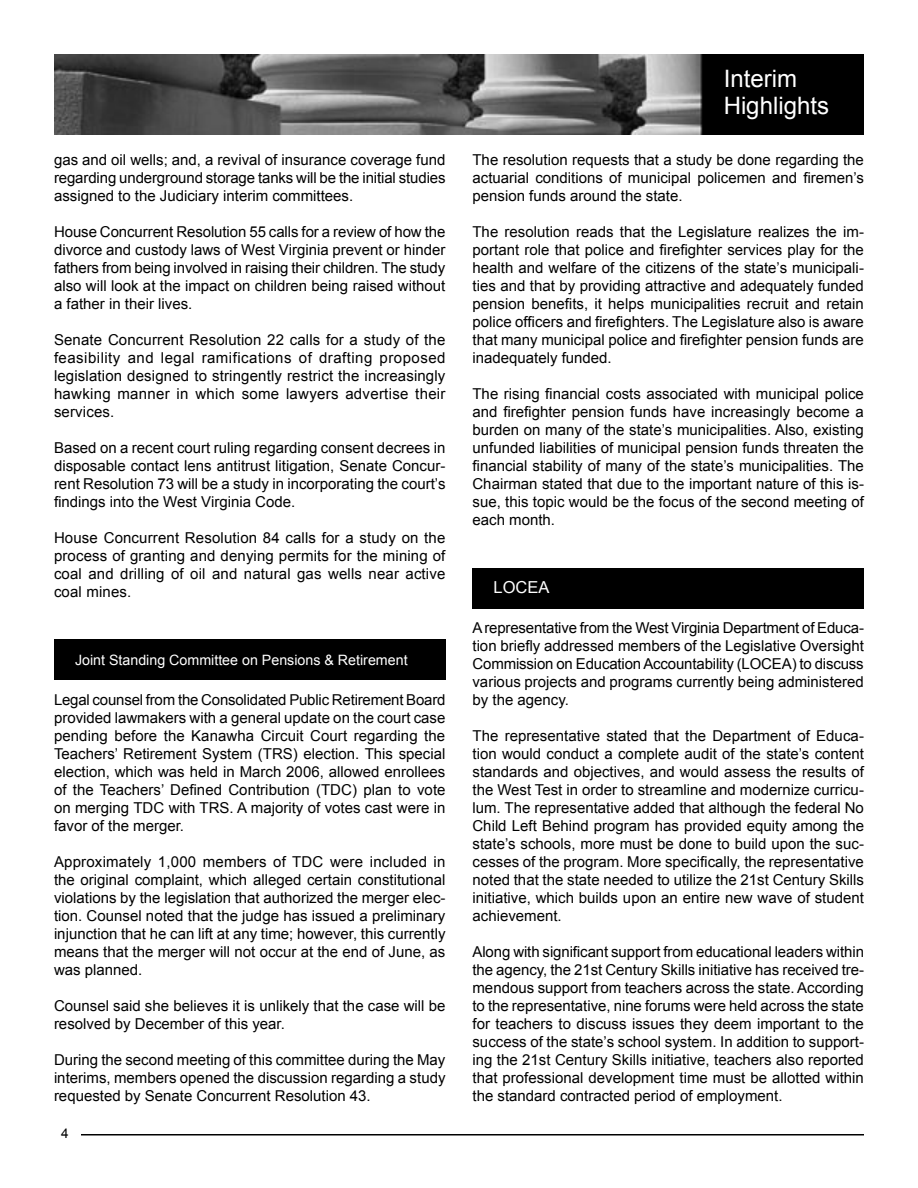
<style>
.page{position:relative;width:918px;height:1188px;background:#fff}
.page>*{position:absolute;margin:0;border:0;box-sizing:border-box;transform-origin:0 0}
.t1{font:24px/27px "Arial";color:#fff}
.t2{font:16.5px "Arial";color:#fff}
.t3{font:15px/18px "Arial";color:#000;text-align:justify}
.t4{font:14.25px "Arial";color:#fff}
.t5{font:13.5px "Arial";color:#000}
</style>
<div class="page">
<hr style="left:81px;top:1134px;width:783px;height:2px;background:#000">
<img style="left:54px;top:54px;width:810px;height:81px">
<div style="left:54px;top:639px;width:392px;height:40px;background:#000"></div>
<div style="left:472px;top:568px;width:392px;height:41px;background:#000"></div>
<p class="t3" style="left:54px;top:151px;width:393px">gas and oil wells; and, a revival of insurance coverage fund regarding underground storage tanks will be the initial studies assigned to the Judiciary interim committees.</p>
<p class="t3" style="left:54px;top:223px;width:393px">House Concurrent Resolution 55 calls for a review of how the divorce and custody laws of West Virginia prevent or hinder fathers from being involved in raising their children. The study also will look at the impact on children being raised without a father in their lives.</p>
<p class="t3" style="left:54px;top:331px;width:393px">Senate Concurrent Resolution 22 calls for a study of the feasibility and legal ramifications of drafting proposed legislation designed to stringently restrict the increasingly hawking manner in which some lawyers advertise their services.</p>
<p class="t3" style="left:54px;top:439px;width:393px">Based on a recent court ruling regarding consent decrees in disposable contact lens antitrust litigation, Senate Concur&shy;rent Resolution 73 will be a study in incorporating the court’s findings into the West Virginia Code.</p>
<p class="t3" style="left:54px;top:529px;width:393px">House Concurrent Resolution 84 calls for a study on the process of granting and denying permits for the mining of coal and drilling of oil and natural gas wells near active coal mines.</p>
<p class="t4" style="left:75px;top:652px;width:334px">Joint Standing Committee on Pensions &amp; Retirement</p>
<p class="t3" style="left:54px;top:691px;width:393px">Legal counsel from the Consolidated Public Retirement Board provided lawmakers with a general update on the court case pending before the Kanawha Circuit Court regarding the Teachers’ Retirement System (TRS) election. This special election, which was held in March 2006, allowed enrollees of the Teachers’ Defined Contribution (TDC) plan to vote on merging TDC with TRS. A majority of votes cast were in favor of the merger.</p>
<p class="t3" style="left:54px;top:853px;width:393px">Approximately 1,000 members of TDC were included in the original complaint, which alleged certain constitutional violations by the legislation that authorized the merger elec&shy;tion. Counsel noted that the judge has issued a preliminary injunction that he can lift at any time; however, this currently means that the merger will not occur at the end of June, as was planned.</p>
<p class="t3" style="left:54px;top:997px;width:393px">Counsel said she believes it is unlikely that the case will be resolved by December of this year.</p>
<p class="t3" style="left:54px;top:1051px;width:393px">During the second meeting of this committee during the May interims, members opened the discussion regarding a study requested by Senate Concurrent Resolution 43.</p>
<p class="t5" style="left:61px;top:1126px;width:9px">4</p>
<h1 class="t1" style="left:724px;top:65px;width:107px">Interim<br>Highlights</h1>
<p class="t3" style="left:472px;top:151px;width:393px">The resolution requests that a study be done regarding the actuarial conditions of municipal policemen and firemen’s pension funds around the state.</p>
<p class="t3" style="left:472px;top:223px;width:393px">The resolution reads that the Legislature realizes the im&shy;portant role that police and firefighter services play for the health and welfare of the citizens of the state’s municipali&shy;ties and that by providing attractive and adequately funded pension benefits, it helps municipalities recruit and retain police officers and firefighters. The Legislature also is aware that many municipal police and firefighter pension funds are inadequately funded.</p>
<p class="t3" style="left:472px;top:385px;width:393px">The rising financial costs associated with municipal police and firefighter pension funds have increasingly become a burden on many of the state’s municipalities. Also, existing unfunded liabilities of municipal pension funds threaten the financial stability of many of the state’s municipalities. The Chairman stated that due to the important nature of this is&shy;sue, this topic would be the focus of the second meeting of each month.</p>
<p class="t2" style="left:494px;top:578px;width:57px">LOCEA</p>
<p class="t3" style="left:472px;top:619px;width:393px">A representative from the West Virginia Department of Educa&shy;tion briefly addressed members of the Legislative Oversight Commission on Education Accountability (LOCEA) to discuss various projects and programs currently being administered by the agency.</p>
<p class="t3" style="left:472px;top:727px;width:393px">The representative stated that the Department of Educa&shy;tion would conduct a complete audit of the state’s content standards and objectives, and would assess the results of the West Test in order to streamline and modernize curricu&shy;lum. The representative added that although the federal No Child Left Behind program has provided equity among the state’s schools, more must be done to build upon the suc&shy;cesses of the program. More specifically, the representative noted that the state needed to utilize the 21st Century Skills initiative, which builds upon an entire new wave of student achievement.</p>
<p class="t3" style="left:472px;top:943px;width:393px">Along with significant support from educational leaders within the agency, the 21st Century Skills initiative has received tre&shy;mendous support from teachers across the state. According to the representative, nine forums were held across the state for teachers to discuss issues they deem important to the success of the state’s school system. In addition to support&shy;ing the 21st Century Skills initiative, teachers also reported that professional development time must be allotted within the standard contracted period of employment.</p>
</div>
